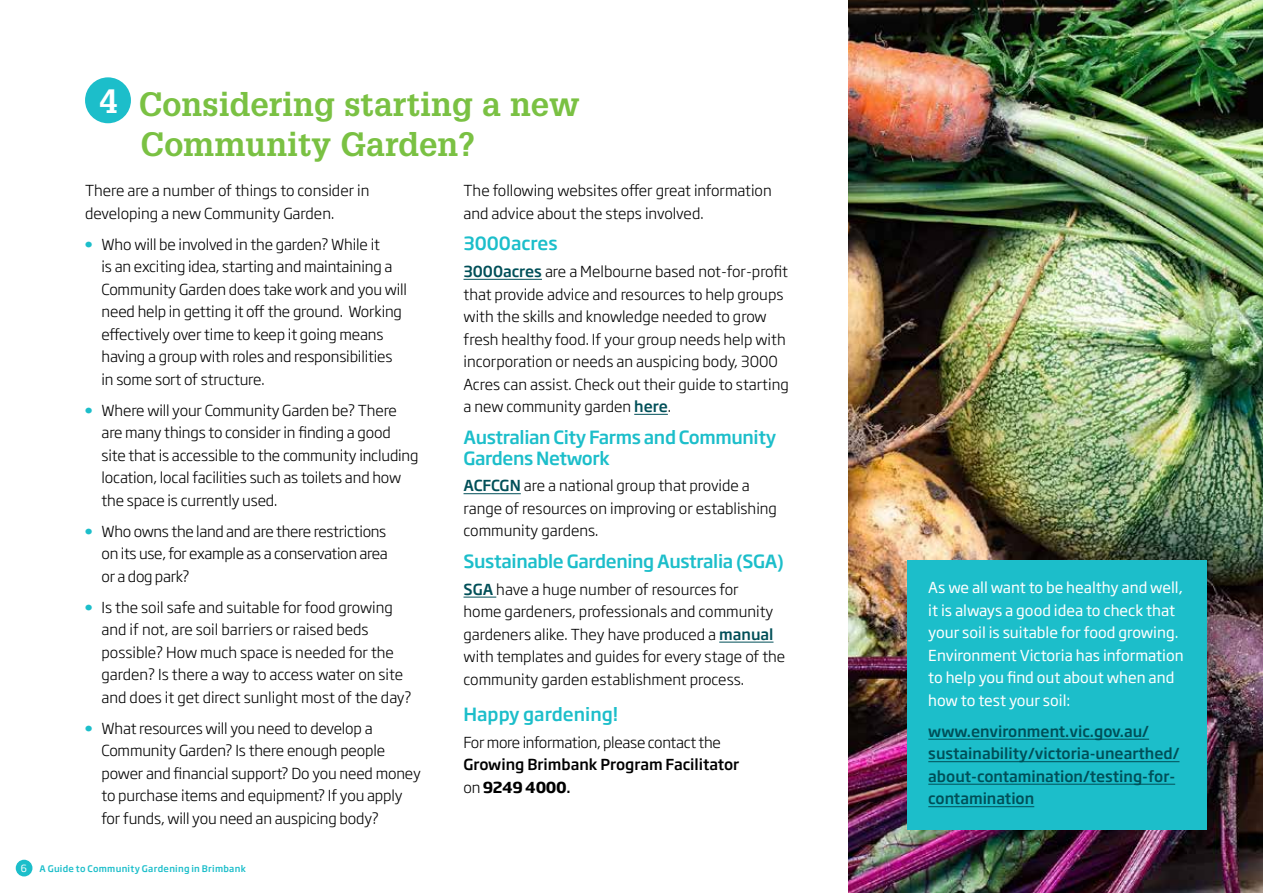
<style>
.page{position:relative;width:1263px;height:893px;background:#fff}
.page>*{position:absolute;margin:0;border:0;box-sizing:border-box;transform-origin:0 0}
.t1{font:700 33px/40.5px "Glypha LT Std";color:#7ac143}
.t2{font:500 18px/21px "Soho Gothic Pro";letter-spacing:-.02em;color:#1cbeca}
.t3{font:500 18px "Soho Gothic Pro";color:#1cbeca}
.t4{font:300 15px/22.5px "Soho Gothic Pro";letter-spacing:-.01em;color:#000}
.t5{font:15px/22.5px "Soho Gothic Pro";color:#fff}
.t6{font:500 15px/22.5px "Soho Gothic Pro";color:#004f58}
.t7{font:500 15px/22.5px "Soho Gothic Pro";color:#000}
.t8{font:9.75px "Soho Gothic Pro";color:#fff}
.t9{font:500 9px "Soho Gothic Pro";letter-spacing:.03em;color:#1cbeca}
.s1{color:#fff}
.s2{font-weight:900;color:#1cbeca}
.s3{font-weight:500;color:#004f58}
.s4{font-weight:300}
.s5{font-weight:700}
</style>
<div class="page">
<div style="left:16px;top:860px;width:16px;height:16px;background:#1cbeca;border-radius:50%"></div>
<hr style="left:463px;top:279px;width:79px;height:1px;background:#004f58">
<hr style="left:634px;top:414px;width:34px;height:1px;background:#004f58">
<hr style="left:463px;top:493px;width:58px;height:1px;background:#004f58">
<hr style="left:463px;top:597px;width:33px;height:1px;background:#004f58">
<hr style="left:719px;top:642px;width:54px;height:1px;background:#004f58">
<img style="left:848px;top:0;width:415px;height:893px">
<div style="left:907px;top:560px;width:300px;height:270px;background:#1cbeca"></div>
<hr style="left:928px;top:739px;width:221px;height:1px;background:#004f58">
<hr style="left:928px;top:761px;width:251px;height:1px;background:#004f58">
<hr style="left:928px;top:784px;width:247px;height:1px;background:#004f58">
<hr style="left:928px;top:806px;width:106px;height:1px;background:#004f58">
<div style="left:85px;top:77px;width:46px;height:46px;background:#1cbeca;border-radius:50%"></div>
<h1 class="t1" style="left:141px;top:83px;width:441px;text-indent:-41px"><span class="s1">4</span> Considering starting a new<br>Community Garden?</h1>
<p class="t4" style="left:85px;top:178px;width:286px">There are a number of things to consider in developing a new Community Garden.</p>
<p class="t4" style="left:102px;top:232px;width:307px;text-indent:-16px"><span class="s2">•</span> Who will be involved in the garden? While it<br>is an exciting idea, starting and maintaining a Community Garden does take work and you will need help in getting it off the ground. Working effectively over time to keep it going means having a group with roles and responsibilities in some sort of structure.</p>
<p class="t4" style="left:102px;top:398px;width:318px;text-indent:-16px"><span class="s2">•</span> Where will your Community Garden be? There are many things to consider in finding a good site that is accessible to the community including location, local facilities such as toilets and how the space is currently used.</p>
<p class="t4" style="left:102px;top:519px;width:288px;text-align:justify;text-indent:-16px"><span class="s2">•</span> Who owns the land and are there restrictions on its use, for example as a conservation area or a dog park?</p>
<p class="t4" style="left:102px;top:595px;width:311px;text-indent:-16px"><span class="s2">•</span> Is the soil safe and suitable for food growing and if not, are soil barriers or raised beds possible? How much space is needed for the garden? Is there a way to access water on site and does it get direct sunlight most of the day?</p>
<p class="t4" style="left:102px;top:716px;width:321px;text-indent:-16px"><span class="s2">•</span> What resources will you need to develop a Community Garden? Is there enough people power and financial support? Do you need money to purchase items and equipment? If you apply for funds, will you need an auspicing body?</p>
<p class="t8" style="left:21px;top:860px;width:8px">6</p>
<p class="t9" style="left:40px;top:861px;width:208px">A Guide to Community Gardening in Brimbank</p>
<p class="t4" style="left:463px;top:178px;width:310px">The following websites offer great information and advice about the steps involved.</p>
<p class="t3" style="left:463px;top:229px;width:96px">3000acres</p>
<p class="t4" style="left:463px;top:259px;width:327px"><span class="s3">3000acres</span> are a Melbourne based not-for-profit that provide advice and resources to help groups with the skills and knowledge needed to grow fresh healthy food. If your group needs help with incorporation or needs an auspicing body, 3000<br>Acres can assist. Check out their guide to starting a new community garden <span class="s3">here</span>.</p>
<p class="t2" style="left:463px;top:425px;width:314px">Australian City Farms and Community<br>Gardens Network</p>
<p class="t4" style="left:463px;top:474px;width:315px"><span class="s3">ACFCGN</span> are a national group that provide a range of resources on improving or establishing community gardens.</p>
<p class="t2" style="left:463px;top:550px;width:322px">Sustainable Gardening Australia (SGA)</p>
<p class="t4" style="left:463px;top:577px;width:323px"><span class="s3">SGA</span> have a huge number of resources for<br>home gardeners, professionals and community gardeners alike. They have produced a <span class="s3">manual </span>with templates and guides for every stage of the community garden establishment process.</p>
<p class="t3" style="left:463px;top:700px;width:156px">Happy gardening!</p>
<p class="t4" style="left:463px;top:730px;width:259px">For more information, please contact the</p>
<p class="t7" style="left:463px;top:752px;width:277px">Growing Brimbank Program Facilitator <span class="s4">on</span> <span class="s5">9249 4000</span>.</p>
<p class="t5" style="left:928px;top:576px;width:257px">As we all want to be healthy and well, it is always a good idea to check that your soil is suitable for food growing.<br>Environment Victoria has information to help you find out about when and how to test your soil:</p>
<p class="t6" style="left:928px;top:719px;width:253px">www.environment.vic.gov.au/ sustainability/victoria-unearthed/ about-contamination/testing-for&shy;contamination</p>
</div>
